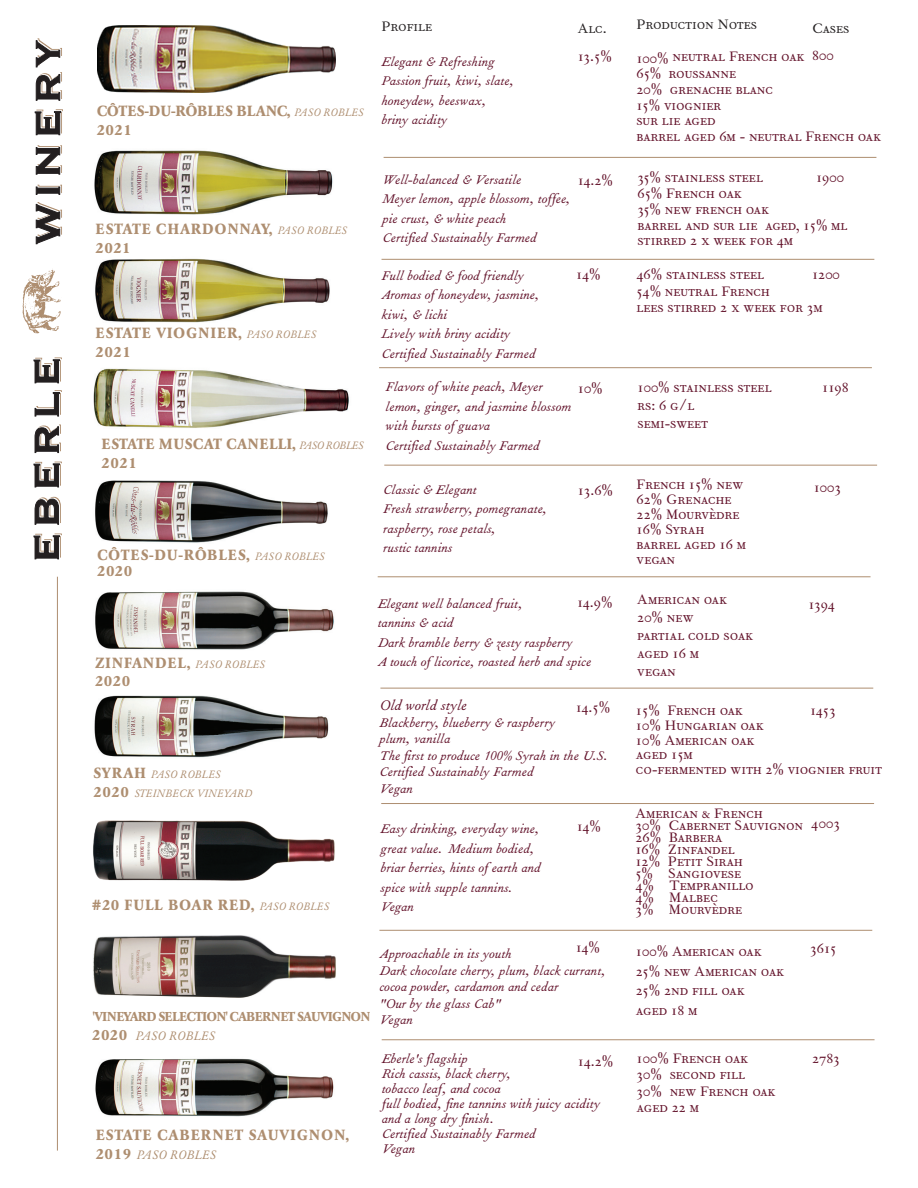
<style>
.page{position:relative;width:918px;height:1188px;background:#fff}
.page>*{position:absolute;margin:0;border:0;box-sizing:border-box;transform-origin:0 0}
.t1{font:16.5px/12px "Fournier MT Regular SC";color:#621129}
.t2{font:16.5px "Fournier MT Regular SC";color:#231f20}
.t3{font:italic 16.5px "Fournier";color:#621129}
.t4{font:italic 15px/19.5px "Fournier";color:#621129}
.t5{font:700 14.55px/18.9px "Garamond BE";letter-spacing:.06em;color:#ae8e70}
.t6{font:700 14.55px/18.9px "Garamond BE";letter-spacing:.04em;color:#ae8e70}
.t7{font:700 14.55px/18px "Garamond BE";letter-spacing:.09em;color:#ae8e70}
.t8{font:700 14.55px "Garamond BE";letter-spacing:.08em;color:#ae8e70}
.t9{font:700 12.75px "Garamond BE";letter-spacing:-.02em;color:#ae8e70}
.t10{font:italic 12px "Garamond BE";letter-spacing:.02em;color:#ae8e70}
.t11{font:italic 10.5px/19.5px "Garamond BE";letter-spacing:.02em;color:#ae8e70}
.s1{font-weight:400;font-style:italic;font-size:10.5px}
.s2{font-weight:700;font-style:normal;font-size:14.55px}
</style>
<div class="page">
<img style="left:95px;top:1058px;width:239px;height:59px">
<img style="left:93px;top:935px;width:243px;height:63px">
<img style="left:94px;top:695px;width:235px;height:63px">
<img style="left:95px;top:591px;width:239px;height:59px">
<img style="left:95px;top:480px;width:233px;height:63px">
<img style="left:94px;top:150px;width:239px;height:173px">
<svg style="left:22px;top:269px;width:39px;height:65px"></svg>
<hr style="left:382px;top:259px;width:492px;height:1px;background:#ae8e70">
<hr style="left:384px;top:157px;width:492px;height:1px;background:#ae8e70">
<hr style="left:381px;top:803px;width:493px;height:1px;background:#ae8e70">
<hr style="left:384px;top:465px;width:493px;height:1px;background:#ae8e70">
<hr style="left:378px;top:577px;width:493px;height:1px;background:#ae8e70">
<hr style="left:379px;top:930px;width:493px;height:1px;background:#ae8e70">
<hr style="left:380px;top:688px;width:493px;height:1px;background:#ae8e70">
<hr style="left:382px;top:1040px;width:493px;height:1px;background:#ae8e70">
<hr style="left:57px;top:577px;width:1px;height:574px;background:#ae8e70">
<svg style="left:33px;top:533px;width:29px;height:27px"></svg>
<svg style="left:34px;top:496px;width:27px;height:29px"></svg>
<svg style="left:33px;top:461px;width:29px;height:27px"></svg>
<svg style="left:34px;top:424px;width:27px;height:29px"></svg>
<svg style="left:34px;top:390px;width:28px;height:27px"></svg>
<svg style="left:33px;top:357px;width:29px;height:27px"></svg>
<img style="left:98px;top:25px;width:238px;height:67px">
<svg style="left:35px;top:202px;width:27px;height:43px"></svg>
<svg style="left:35px;top:184px;width:27px;height:11px"></svg>
<svg style="left:35px;top:145px;width:27px;height:30px"></svg>
<svg style="left:34px;top:109px;width:29px;height:27px"></svg>
<svg style="left:35px;top:38px;width:27px;height:63px"></svg>
<img style="left:94px;top:368px;width:255px;height:60px">
<hr style="left:379px;top:367px;width:493px;height:1px;background:#ae8e70">
<img style="left:93px;top:820px;width:242px;height:61px">
<p class="t6" style="left:97px;top:101px;width:268px">CÔTES-DU-RÔBLES BLANC, <span class="s1">PASO ROBLES<br></span>2021</p>
<p class="t5" style="left:96px;top:220px;width:253px">ESTATE CHARDONNAY, <span class="s1">PASO ROBLES<br></span>2021</p>
<p class="t5" style="left:96px;top:324px;width:222px">ESTATE VIOGNIER, <span class="s1">PASO ROBLES<br></span>2021</p>
<p class="t6" style="left:102px;top:435px;width:263px">ESTATE MUSCAT CANELLI, <span class="s1">PASO ROBLES<br></span>2021</p>
<p class="t5" style="left:98px;top:546px;width:229px;line-height:16.5px">CÔTES-DU-RÔBLES, <span class="s1">PASO ROBLES<br></span>2020</p>
<p class="t7" style="left:95px;top:654px;width:171px">ZINFANDEL, <span class="s1">PASO ROBLES<br></span>2020</p>
<p class="t11" style="left:94px;top:764px;width:160px"><span class="s2">SYRAH</span> PASO ROBLES<br><span class="s2">2020</span> STEINBECK VINEYARD</p>
<p class="t7" style="left:92px;top:896px;width:239px">#20 FULL BOAR RED, <span class="s1">PASO ROBLES</span></p>
<p class="t2" style="left:382px;top:18px;width:52px">Profile</p>
<p class="t4" style="left:382px;top:53px;width:134px">Elegant &amp; Refreshing<br>Passion fruit, kiwi, slate, honeydew, beeswax, briny acidity</p>
<p class="t2" style="left:578px;top:20px;width:31px">Alc.</p>
<p class="t1" style="left:578px;top:52px;width:36px">13.5%</p>
<p class="t2" style="left:636px;top:16px;width:122px">Production Notes</p>
<p class="t1" style="left:636px;top:49px;width:170px;line-height:17.2px">100% neutral French oak<br>65% roussanne</p>
<p class="t1" style="left:636px;top:83px;width:138px;line-height:15.5px">20% grenache blanc<br>15% viognier<br>sur lie aged</p>
<p class="t1" style="left:636px;top:132px;width:246px">barrel aged 6m - neutral French oak</p>
<p class="t2" style="left:812px;top:20px;width:39px">Cases</p>
<p class="t1" style="left:812px;top:50px;width:23px">800</p>
<p class="t4" style="left:383px;top:170px;width:190px">Well-balanced &amp; Versatile<br>Meyer lemon, apple blossom, toffee, pie crust, &amp; white peach<br>Certified Sustainably Farmed</p>
<p class="t1" style="left:637px;top:170px;width:212px;line-height:15.9px">35% stainless steel<br>65% French oak<br>35% new french oak<br>barrel and sur lie aged, 15% ml stirred 2 x week for 4m</p>
<p class="t1" style="left:578px;top:175px;width:37px">14.2%</p>
<p class="t1" style="left:816px;top:172px;width:30px">1900</p>
<p class="t4" style="left:382px;top:267px;width:160px">Full bodied &amp; food friendly<br>Aromas of honeydew, jasmine, kiwi, &amp; lichi<br>Lively with briny acidity<br>Certified Sustainably Farmed</p>
<p class="t1" style="left:576px;top:269px;width:26px">14%</p>
<p class="t1" style="left:636px;top:267px;width:188px;line-height:16.5px">46% stainless steel<br>54% neutral French<br>lees stirred 2 x week for 3m</p>
<p class="t1" style="left:812px;top:270px;width:29px">1200</p>
<p class="t4" style="left:386px;top:378px;width:187px">Flavors of white peach, Meyer lemon, ginger, and jasmine blossom with bursts of guava<br>Certified Sustainably Farmed</p>
<p class="t1" style="left:638px;top:380px;width:136px;line-height:18px">100% stainless steel rs: 6 g/l<br>semi-sweet</p>
<p class="t1" style="left:578px;top:383px;width:26px">10%</p>
<p class="t1" style="left:822px;top:383px;width:28px">1198</p>
<p class="t4" style="left:383px;top:481px;width:165px">Classic &amp; Elegant<br>Fresh strawberry, pomegranate, raspberry, rose petals,<br>rustic tannins</p>
<p class="t1" style="left:578px;top:485px;width:37px">13.6%</p>
<p class="t1" style="left:637px;top:478px;width:111px;line-height:15px">French 15% new<br>62% Grenache<br>22% Mourvèdre<br>16% Syrah barrel aged 16 m vegan</p>
<p class="t1" style="left:814px;top:482px;width:29px">1003</p>
<p class="t1" style="left:577px;top:597px;width:37px">14.9%</p>
<p class="t1" style="left:637px;top:592px;width:117px;line-height:18px">American oak<br>20% new<br>partial cold soak aged 16 m<br>vegan</p>
<p class="t1" style="left:808px;top:599px;width:28px">1394</p>
<p class="t4" style="left:378px;top:594px;width:215px">Elegant well balanced fruit,<br>tannins &amp; acid<br>Dark bramble berry &amp; zesty raspberry<br>A touch of licorice, roasted herb and spice</p>
<p class="t3" style="left:379px;top:697px;width:89px">Old world style</p>
<p class="t4" style="left:379px;top:715px;width:229px;line-height:16.5px">Blackberry, blueberry &amp; raspberry<br>plum, vanilla<br>The first to produce 100% Syrah in the U.S.<br>Certified Sustainably Farmed<br>Vegan</p>
<p class="t1" style="left:576px;top:702px;width:36px">14.5%</p>
<p class="t1" style="left:636px;top:704px;width:248px;line-height:14.9px">15% French oak<br>10% Hungarian oak<br>10% American oak<br>aged 15m<br>co-fermented with 2% viognier fruit</p>
<p class="t1" style="left:810px;top:705px;width:27px">1453</p>
<p class="t4" style="left:381px;top:820px;width:162px">Easy drinking, everyday wine, great value. Medium bodied, briar berries, hints of earth and spice with supple tannins.<br>Vegan</p>
<p class="t1" style="left:577px;top:821px;width:26px">14%</p>
<p class="t1" style="left:635px;top:808px;width:169px">American &amp; French<br>30% Cabernet Sauvignon<br>26% Barbera<br>16% Zinfandel<br>12% Petit Sirah<br>5% Sangiovese<br>4% Tempranillo<br>4% Malbec<br>3% Mourvèdre</p>
<p class="t1" style="left:811px;top:818px;width:30px">4003</p>
<p class="t9" style="left:92px;top:1009px;width:279px">'VINEYARD SELECTION' CABERNET SAUVIGNON</p>
<p class="t10" style="left:92px;top:1029px;width:124px"><span class="s2">2020</span> PASO ROBLES</p>
<p class="t8" style="left:96px;top:1127px;width:254px">ESTATE CABERNET SAUVIGNON,</p>
<p class="t10" style="left:96px;top:1148px;width:121px"><span class="s2">2019</span> PASO ROBLES</p>
<p class="t1" style="left:576px;top:942px;width:26px">14%</p>
<p class="t1" style="left:636px;top:943px;width:150px;line-height:19.5px">100% American oak<br>25% new American oak<br>25% 2nd fill oak<br>aged 18 m</p>
<p class="t1" style="left:810px;top:944px;width:28px">3615</p>
<p class="t4" style="left:379px;top:947px;width:228px;line-height:16.5px">Approachable in its youth<br>Dark chocolate cherry, plum, black currant, cocoa powder, cardamon and cedar<br>"Our by the glass Cab"<br>Vegan</p>
<p class="t1" style="left:578px;top:1056px;width:37px">14.2%</p>
<p class="t1" style="left:637px;top:1051px;width:141px;line-height:16.5px">100% French oak<br>30% second fill<br>30% new French oak aged 22 m</p>
<p class="t1" style="left:812px;top:1053px;width:29px">2783</p>
<p class="t4" style="left:382px;top:1052px;width:220px;line-height:15px">Eberle's flagship<br>Rich cassis, black cherry,<br>tobacco leaf, and cocoa<br>full bodied, fine tannins with juicy acidity and a long dry finish.<br>Certified Sustainably Farmed<br>Vegan</p>
</div>
